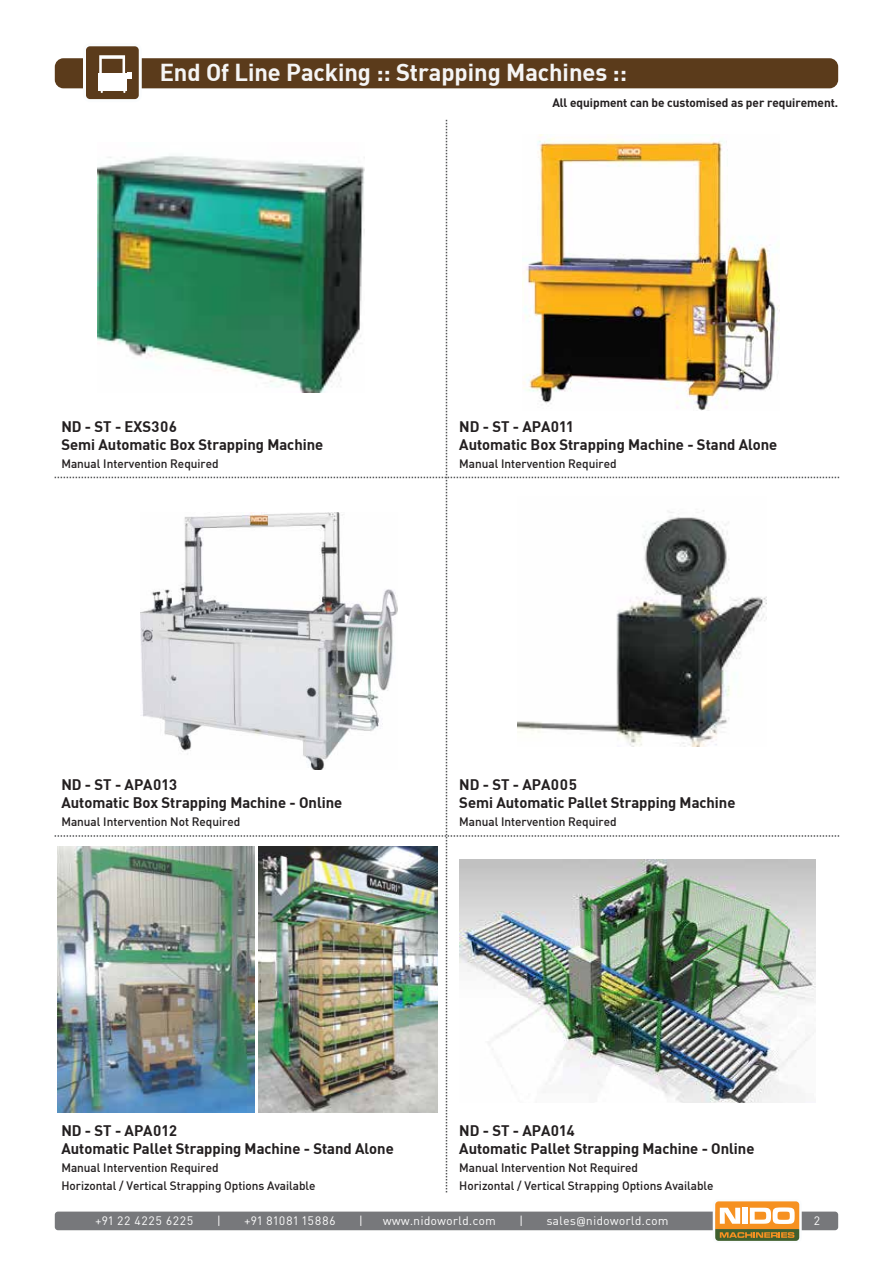
<style>
.page{position:relative;width:893px;height:1263px;background:#fff}
.page>*{position:absolute;margin:0;border:0;box-sizing:border-box;transform-origin:0 0}
.t1{font:700 24px "Sapient Sans";color:#f5f5f5}
.t2{font:700 15px/18px "Sapient Sans";color:#231f20}
.t3{font:500 12px/18px "Sapient Sans";color:#231f20}
.t4{font:12px "Sapient Sans";letter-spacing:.05em;color:#fff}
.t5{font:700 12px "Sapient Sans";color:#231f20}
</style>
<div class="page">
<div style="left:55px;top:58px;width:783px;height:30px;background:#5b3b1b;border-radius:9px"></div>
<div style="left:84px;top:45px;width:56px;height:56px;background:#5b3b1b;border-radius:5px"></div>
<div style="left:83px;top:43px;width:59px;height:59px;border:3px solid #fafcfd;border-radius:5px"></div>
<hr style="left:98px;top:73px;width:29px;height:2px;background:#fff">
<div style="left:98px;top:75px;width:29px;height:16px;background:#fff"></div>
<svg style="left:99px;top:55px;width:33px;height:24px"></svg>
<img style="left:55px;top:120px;width:785px;height:1121px">
<h1 class="t1" style="left:160px;top:56px;width:469px">End Of Line Packing :: Strapping Machines ::</h1>
<p class="t5" style="left:552px;top:95px;width:287px">All equipment can be customised as per requirement.</p>
<p class="t2" style="left:61px;top:416px;width:263px">ND - ST - EXS306<br>Semi Automatic Box Strapping Machine</p>
<p class="t3" style="left:61px;top:454px;width:159px">Manual Intervention Required</p>
<p class="t2" style="left:459px;top:416px;width:320px">ND - ST - APA011<br>Automatic Box Strapping Machine - Stand Alone</p>
<p class="t3" style="left:459px;top:454px;width:159px">Manual Intervention Required</p>
<p class="t2" style="left:61px;top:775px;width:282px">ND - ST - APA013<br>Automatic Box Strapping Machine - Online</p>
<p class="t3" style="left:61px;top:813px;width:180px">Manual Intervention Not Required</p>
<p class="t2" style="left:459px;top:775px;width:278px">ND - ST - APA005<br>Semi Automatic Pallet Strapping Machine</p>
<p class="t3" style="left:459px;top:813px;width:159px">Manual Intervention Required</p>
<p class="t2" style="left:61px;top:1121px;width:334px">ND - ST - APA012<br>Automatic Pallet Strapping Machine - Stand Alone</p>
<p class="t3" style="left:61px;top:1158px;width:256px">Manual Intervention Required<br>Horizontal / Vertical Strapping Options Available</p>
<p class="t2" style="left:459px;top:1121px;width:297px">ND - ST - APA014<br>Automatic Pallet Strapping Machine - Online</p>
<p class="t3" style="left:459px;top:1158px;width:256px">Manual Intervention Not Required<br>Horizontal / Vertical Strapping Options Available</p>
<p class="t4" style="left:95px;top:1213px;width:100px">+91 22 4225 6225</p>
<p class="t4" style="left:217px;top:1213px;width:5px">|</p>
<p class="t4" style="left:244px;top:1213px;width:93px">+91 81081 15886</p>
<p class="t4" style="left:359px;top:1213px;width:5px">|</p>
<p class="t4" style="left:383px;top:1213px;width:114px">www.nidoworld.com</p>
<p class="t4" style="left:519px;top:1213px;width:5px">|</p>
<p class="t4" style="left:547px;top:1213px;width:123px">sales@nidoworld.com</p>
<p class="t4" style="left:814px;top:1213px;width:8px">2</p>
</div>
